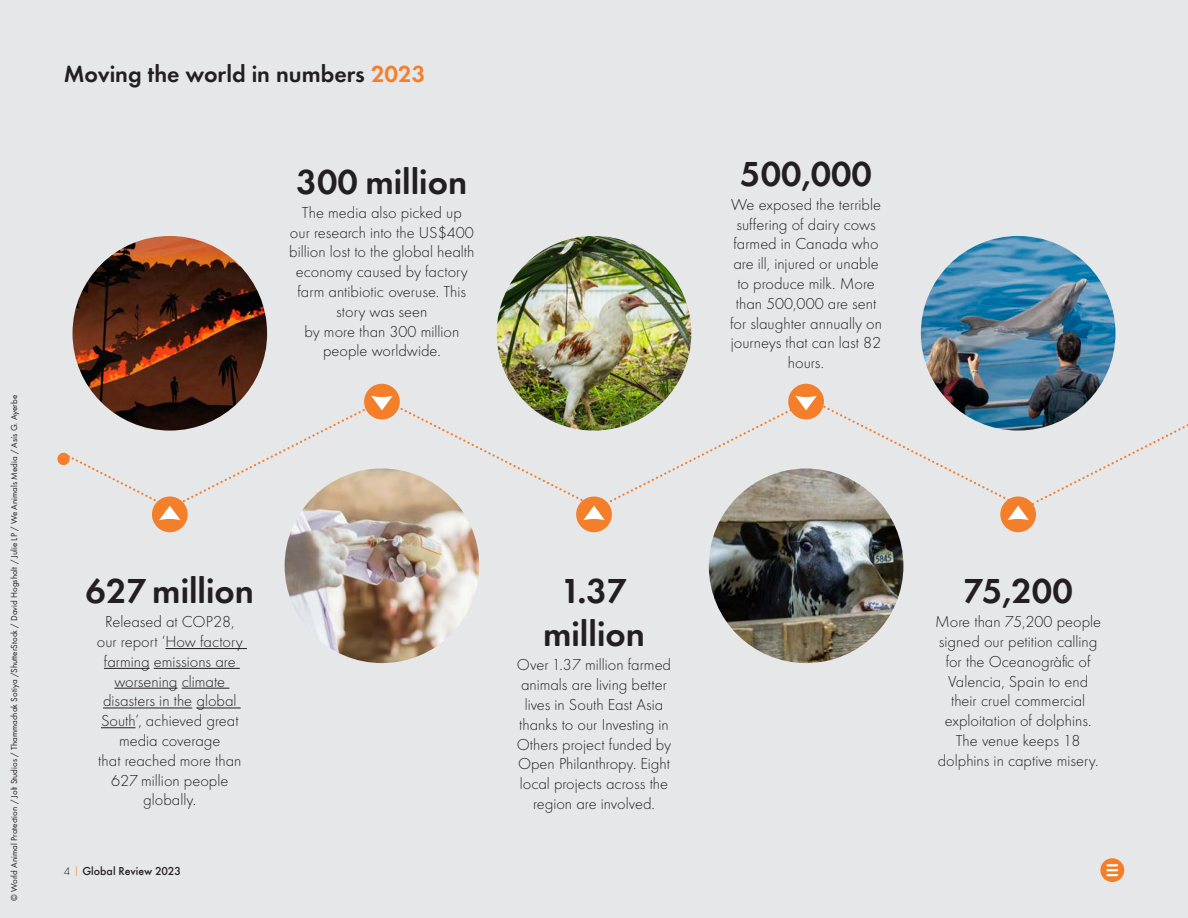
<style>
.page{position:relative;width:1188px;height:918px;background:#e6e7e9}
.page>*{position:absolute;margin:0;border:0;box-sizing:border-box;transform-origin:0 0}
.paragraph{font:600 36px/43.2px "Futura Round";color:#231f20;text-align:center}
.List_Paragraph{font:600 24px "Futura Round";color:#231f20}
.paragraph-2{font:300 16.5px/19.8px "Futura Round";color:#231f20;text-align:center}
.t1{font:500 12px "Futura Round";color:#231f20}
.t2{font:9px "Futura Round";color:#231f20}
.s1{color:#f47f2a}
.s2{font-weight:300}
.s3{font-weight:300;color:#f47f2a}
</style>
<div class="page">
<img style="left:73px;top:236px;width:194px;height:195px;border-radius:97px">
<img style="left:497px;top:236px;width:194px;height:195px;border-radius:97px">
<img style="left:921px;top:236px;width:194px;height:195px;border-radius:97px">
<img style="left:285px;top:468px;width:194px;height:195px;border-radius:97px">
<img style="left:709px;top:468px;width:194px;height:195px;border-radius:97px">
<hr style="left:165px;top:648px;width:82px;height:1px;background:#231f20">
<hr style="left:104px;top:668px;width:46px;height:1px;background:#231f20">
<hr style="left:154px;top:668px;width:86px;height:1px;background:#231f20">
<hr style="left:114px;top:688px;width:64px;height:1px;background:#231f20">
<hr style="left:182px;top:688px;width:47px;height:1px;background:#231f20">
<hr style="left:103px;top:708px;width:89px;height:1px;background:#231f20">
<hr style="left:196px;top:708px;width:45px;height:1px;background:#231f20">
<hr style="left:101px;top:727px;width:35px;height:1px;background:#231f20">
<div style="left:152px;top:497px;width:36px;height:35px;background:#f47f2a;border-radius:50%"></div>
<div style="left:576px;top:497px;width:36px;height:35px;background:#f47f2a;border-radius:50%"></div>
<div style="left:1000px;top:497px;width:36px;height:35px;background:#f47f2a;border-radius:50%"></div>
<div style="left:364px;top:384px;width:36px;height:36px;background:#f47f2a;border-radius:50%"></div>
<div style="left:788px;top:384px;width:36px;height:36px;background:#f47f2a;border-radius:50%"></div>
<svg style="left:63px;top:396px;width:1125px;height:124px"></svg>
<div style="left:57px;top:453px;width:13px;height:12px;background:#f47f2a;border-radius:50%"></div>
<svg style="left:1100px;top:858px;width:24px;height:24px"></svg>
<svg style="left:1107px;top:864px;width:10px;height:12px"></svg>
<p class="t2" style="left:8px;top:901px;width:508px;rotate:-90deg">© World Animal Protection / Jolt Studios / Thammachak Sotiya /ShutterStock / David Hogsholt / Julie LP / We Animals Media / Asís G. Ayerbe</p>
<p class="List_Paragraph" style="left:64px;top:56px;width:363px">Moving the world in numbers <span class="s1">2023</span></p>
<p class="paragraph" style="left:297px;top:157px;width:172px">300 million</p>
<p class="paragraph-2" style="left:289px;top:202px;width:187px">The media also picked up<br>our research into the US$400 billion lost to the global health economy caused by factory farm antibiotic overuse. This story was seen<br>by more than 300 million people worldwide.</p>
<p class="paragraph" style="left:86px;top:567px;width:170px">627 million</p>
<p class="paragraph-2" style="left:97px;top:611px;width:147px">Released at COP28, our report ‘How factory farming emissions are worsening climate disasters in the global<br>South’, achieved great media coverage<br>that reached more than<br>627 million people globally.</p>
<p class="t1" style="left:64px;top:862px;width:119px"><span class="s2">4</span> <span class="s3">|</span> Global Review 2023</p>
<p class="paragraph" style="left:543px;top:567px;width:103px">1.37 million</p>
<p class="paragraph-2" style="left:517px;top:654px;width:156px">Over 1.37 million farmed animals are living better lives in South East Asia thanks to our Investing in<br>Others project funded by<br>Open Philanthropy. Eight local projects across the region are involved.</p>
<p class="paragraph" style="left:740px;top:149px;width:133px">500,000</p>
<p class="paragraph-2" style="left:730px;top:194px;width:153px">We exposed the terrible suffering of dairy cows farmed in Canada who are ill, injured or unable to produce milk. More than 500,000 are sent for slaughter annually on journeys that can last 82 hours.</p>
<p class="paragraph" style="left:964px;top:567px;width:111px">75,200</p>
<p class="paragraph-2" style="left:935px;top:611px;width:168px">More than 75,200 people signed our petition calling for the Oceanogràfic of<br>Valencia, Spain to end their cruel commercial exploitation of dolphins.<br>The venue keeps 18 dolphins in captive misery.</p>
</div>
